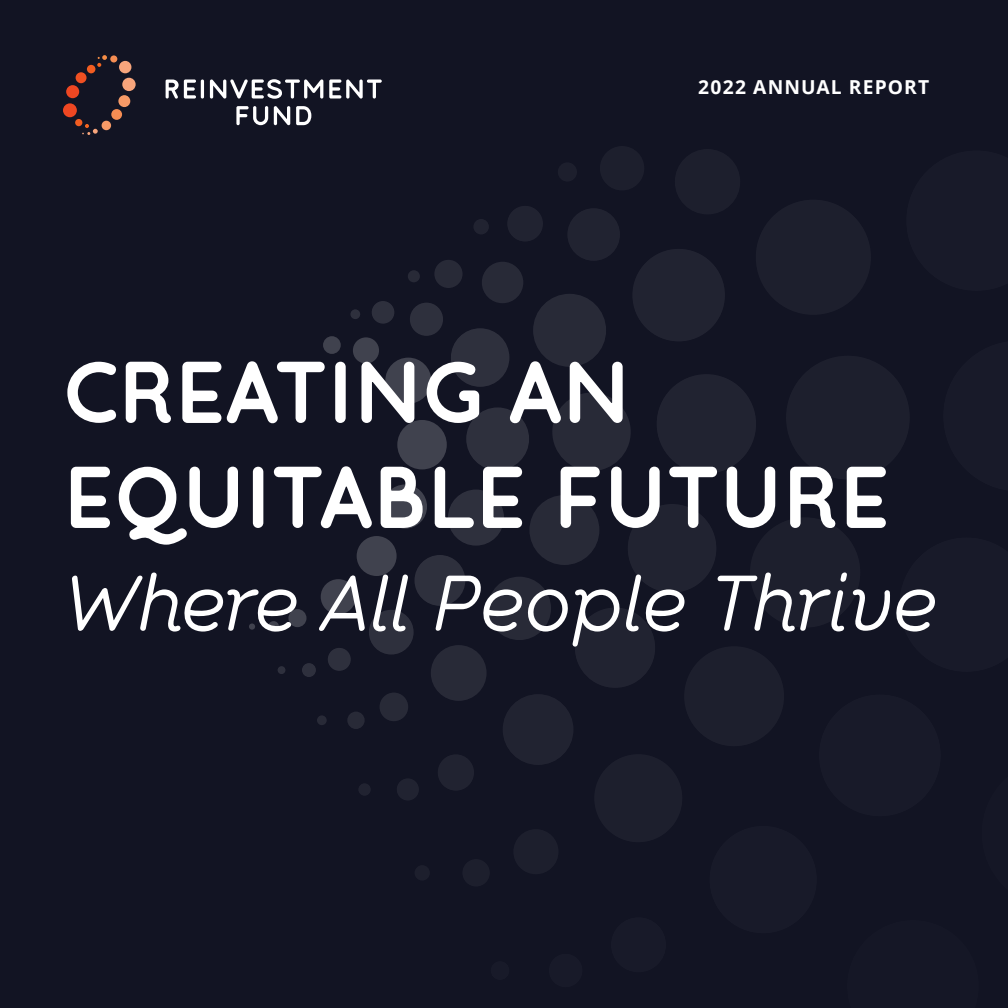
<style>
.page{position:relative;width:1008px;height:1008px;background:#121423}
.page>*{position:absolute;margin:0;border:0;box-sizing:border-box;transform-origin:0 0}
.t1{font:700 87.5px/105px "Quicksand Pro";color:#fff}
.t2{font:italic 78.75px "Quicksand Pro";color:#fff}
.t3{font:700 19.25px "Open Sans";letter-spacing:.06em;color:#fff}
</style>
<div class="page">
<hr style="left:201px;top:79px;width:3px;height:20px;background:#fff;border-radius:2px">
<svg style="left:236px;top:106px;width:32px;height:19px"></svg>
<svg style="left:274px;top:106px;width:16px;height:19px"></svg>
<svg style="left:296px;top:106px;width:15px;height:19px"></svg>
<svg style="left:210px;top:79px;width:113px;height:20px"></svg>
<svg style="left:329px;top:79px;width:53px;height:20px"></svg>
<svg style="left:166px;top:79px;width:30px;height:20px"></svg>
<div style="left:66px;top:85px;width:13px;height:13px;background:#ef4722;border-radius:50%"></div>
<div style="left:76px;top:72px;width:11px;height:11px;background:#f05022;border-radius:50%"></div>
<div style="left:87px;top:65px;width:8px;height:8px;background:#f25d21;border-radius:50%"></div>
<div style="left:63px;top:103px;width:14px;height:14px;background:#ef4722;border-radius:50%"></div>
<div style="left:75px;top:119px;width:7px;height:7px;background:#f25d21;border-radius:50%"></div>
<svg style="left:97px;top:55px;width:10px;height:12px"></svg>
<div style="left:110px;top:55px;width:7px;height:8px;background:#f58d53;border-radius:50%"></div>
<div style="left:119px;top:61px;width:12px;height:12px;background:#f7a57c;border-radius:50%"></div>
<div style="left:122px;top:78px;width:14px;height:13px;background:#f7a57c;border-radius:50%"></div>
<div style="left:118px;top:95px;width:12px;height:12px;background:#f69a67;border-radius:50%"></div>
<div style="left:111px;top:109px;width:11px;height:11px;background:#f58d53;border-radius:50%"></div>
<div style="left:102px;top:121px;width:9px;height:9px;background:#f69a67;border-radius:50%"></div>
<svg style="left:82px;top:124px;width:16px;height:11px"></svg>
<div style="left:323px;top:336px;width:18px;height:18px;background:#40424e;border-radius:50%"></div>
<div style="left:353px;top:337px;width:26px;height:27px;background:#40424e;border-radius:50%"></div>
<div style="left:385px;top:358px;width:46px;height:46px;background:#40424e;border-radius:50%"></div>
<div style="left:397px;top:420px;width:50px;height:49px;background:#40424e;border-radius:50%"></div>
<div style="left:383px;top:485px;width:44px;height:44px;background:#40424e;border-radius:50%"></div>
<div style="left:357px;top:536px;width:40px;height:40px;background:#40424e;border-radius:50%"></div>
<div style="left:321px;top:579px;width:35px;height:35px;background:#40424e;border-radius:50%"></div>
<svg style="left:288px;top:609px;width:19px;height:18px"></svg>
<div style="left:268px;top:621px;width:11px;height:11px;background:#40424e;border-radius:50%"></div>
<div style="left:249px;top:623px;width:6px;height:7px;background:#40424e;border-radius:50%"></div>
<div style="left:350px;top:309px;width:10px;height:10px;background:#2e303d;border-radius:50%"></div>
<div style="left:372px;top:301px;width:22px;height:23px;background:#2e303d;border-radius:50%"></div>
<div style="left:410px;top:303px;width:33px;height:33px;background:#2e303d;border-radius:50%"></div>
<div style="left:451px;top:328px;width:58px;height:59px;background:#2e303d;border-radius:50%"></div>
<div style="left:466px;top:407px;width:63px;height:63px;background:#2e303d;border-radius:50%"></div>
<div style="left:448px;top:490px;width:56px;height:56px;background:#2e303d;border-radius:50%"></div>
<div style="left:415px;top:555px;width:50px;height:51px;background:#2e303d;border-radius:50%"></div>
<div style="left:369px;top:610px;width:45px;height:45px;background:#2e303d;border-radius:50%"></div>
<div style="left:328px;top:648px;width:23px;height:23px;background:#2e303d;border-radius:50%"></div>
<div style="left:302px;top:663px;width:14px;height:14px;background:#2e303d;border-radius:50%"></div>
<div style="left:278px;top:666px;width:7px;height:8px;background:#2e303d;border-radius:50%"></div>
<div style="left:408px;top:270px;width:12px;height:12px;background:#282a37;border-radius:50%"></div>
<div style="left:434px;top:260px;width:29px;height:28px;background:#282a37;border-radius:50%"></div>
<div style="left:482px;top:262px;width:41px;height:41px;background:#282a37;border-radius:50%"></div>
<div style="left:533px;top:294px;width:73px;height:73px;background:#282a37;border-radius:50%"></div>
<div style="left:552px;top:393px;width:79px;height:78px;background:#282a37;border-radius:50%"></div>
<div style="left:529px;top:495px;width:70px;height:70px;background:#282a37;border-radius:50%"></div>
<div style="left:488px;top:577px;width:63px;height:63px;background:#282a37;border-radius:50%"></div>
<div style="left:431px;top:645px;width:56px;height:56px;background:#282a37;border-radius:50%"></div>
<div style="left:380px;top:693px;width:28px;height:28px;background:#282a37;border-radius:50%"></div>
<div style="left:347px;top:712px;width:18px;height:17px;background:#282a37;border-radius:50%"></div>
<div style="left:317px;top:715px;width:10px;height:10px;background:#282a37;border-radius:50%"></div>
<div style="left:473px;top:219px;width:16px;height:15px;background:#212331;border-radius:50%"></div>
<div style="left:507px;top:206px;width:36px;height:36px;background:#212331;border-radius:50%"></div>
<div style="left:567px;top:208px;width:53px;height:53px;background:#212331;border-radius:50%"></div>
<div style="left:632px;top:249px;width:93px;height:92px;background:#212331;border-radius:50%"></div>
<div style="left:657px;top:374px;width:99px;height:100px;background:#212331;border-radius:50%"></div>
<div style="left:628px;top:504px;width:88px;height:89px;background:#212331;border-radius:50%"></div>
<div style="left:575px;top:608px;width:80px;height:80px;background:#212331;border-radius:50%"></div>
<div style="left:503px;top:694px;width:70px;height:71px;background:#212331;border-radius:50%"></div>
<div style="left:438px;top:754px;width:36px;height:37px;background:#212331;border-radius:50%"></div>
<div style="left:397px;top:778px;width:22px;height:23px;background:#212331;border-radius:50%"></div>
<div style="left:358px;top:783px;width:13px;height:13px;background:#212331;border-radius:50%"></div>
<div style="left:558px;top:162px;width:19px;height:20px;background:#1d1f2d;border-radius:50%"></div>
<div style="left:600px;top:146px;width:44px;height:44px;background:#1d1f2d;border-radius:50%"></div>
<div style="left:675px;top:149px;width:65px;height:65px;background:#1d1f2d;border-radius:50%"></div>
<div style="left:756px;top:200px;width:115px;height:115px;background:#1d1f2d;border-radius:50%"></div>
<div style="left:786px;top:356px;width:124px;height:124px;background:#1d1f2d;border-radius:50%"></div>
<div style="left:750px;top:517px;width:110px;height:111px;background:#1d1f2d;border-radius:50%"></div>
<div style="left:684px;top:646px;width:100px;height:100px;background:#1d1f2d;border-radius:50%"></div>
<div style="left:594px;top:754px;width:88px;height:88px;background:#1d1f2d;border-radius:50%"></div>
<div style="left:513px;top:829px;width:46px;height:45px;background:#1d1f2d;border-radius:50%"></div>
<div style="left:462px;top:859px;width:28px;height:28px;background:#1d1f2d;border-radius:50%"></div>
<div style="left:415px;top:865px;width:15px;height:16px;background:#1d1f2d;border-radius:50%"></div>
<div style="left:819px;top:694px;width:122px;height:122px;background:#181a29;border-radius:50%"></div>
<div style="left:710px;top:826px;width:107px;height:107px;background:#181a29;border-radius:50%"></div>
<div style="left:611px;top:917px;width:55px;height:55px;background:#181a29;border-radius:50%"></div>
<div style="left:549px;top:954px;width:33px;height:33px;background:#181a29;border-radius:50%"></div>
<div style="left:491px;top:961px;width:18px;height:19px;background:#181a29;border-radius:50%"></div>
<p class="t3" style="left:698px;top:73px;width:232px">2022 ANNUAL REPORT</p>
<p class="t1" style="left:63px;top:343px;width:829px">CREATING AN<br>EQUITABLE FUTURE</p>
<p class="t2" style="left:63px;top:554px;width:876px">Where All People Thrive</p>
</div>
